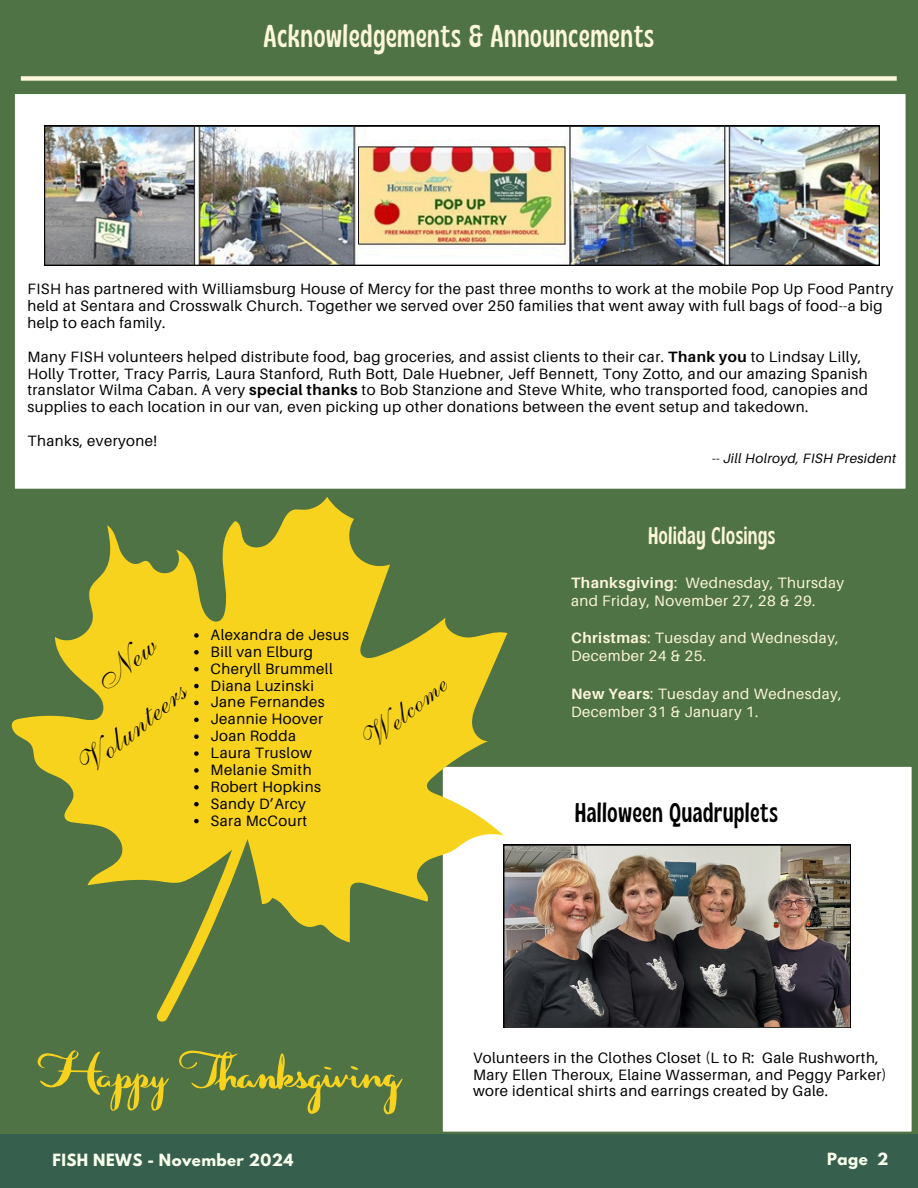
<style>
.page{position:relative;width:918px;height:1188px;background:#4f7344}
.page>*{position:absolute;margin:0;border:0;box-sizing:border-box;transform-origin:0 0}
.t1{font:34.65px "Anastasia Script";color:#000}
.t2{font:31.65px "Anastasia Script";color:#000}
.t3{font:condensed 31.5px "Gliker";letter-spacing:.03em;color:#fcf6db}
.t4{font:condensed 27px "Gliker";letter-spacing:.03em;color:#000}
.t5{font:condensed 24px "Gliker";letter-spacing:.03em;color:#fcf6db}
.t6{font:15px/16.8px "Aileron";letter-spacing:.03em;color:#000}
.t7{font:15px/18px "Aileron";letter-spacing:.03em;color:#fcf6db}
.t8{font:700 15px "League Spartan";letter-spacing:.03em;color:#f9ffed}
.t9{font:italic 13.5px "Aileron";letter-spacing:.03em;color:#000}
.s1{font-weight:700}
</style>
<div class="page">
<div style="left:0;top:1134px;width:918px;height:54px;background:#375f4e"></div>
<div style="left:21px;top:76px;width:876px;height:5px;background:#fcf6db"></div>
<div style="left:14px;top:94px;width:892px;height:395px;background:#fff"></div>
<div style="left:442px;top:766px;width:470px;height:366px;background:#fff"></div>
<img style="left:577px;top:845px;width:274px;height:183px">
<img style="left:44px;top:126px;width:836px;height:140px">
<svg style="left:11px;top:432px;width:566px;height:664px"></svg>
<svg style="left:194px;top:633px;width:5px;height:5px"></svg>
<svg style="left:194px;top:650px;width:5px;height:5px"></svg>
<svg style="left:194px;top:667px;width:5px;height:4px"></svg>
<svg style="left:194px;top:684px;width:5px;height:4px"></svg>
<svg style="left:194px;top:701px;width:5px;height:4px"></svg>
<svg style="left:194px;top:718px;width:5px;height:4px"></svg>
<svg style="left:194px;top:734px;width:5px;height:5px"></svg>
<svg style="left:194px;top:751px;width:5px;height:5px"></svg>
<svg style="left:194px;top:768px;width:5px;height:5px"></svg>
<svg style="left:194px;top:785px;width:5px;height:5px"></svg>
<svg style="left:194px;top:802px;width:5px;height:4px"></svg>
<svg style="left:194px;top:819px;width:5px;height:4px"></svg>
<svg style="left:36px;top:1050px;width:367px;height:64px"></svg>
<div style="left:92px;top:640px;width:67px;height:52px;background:#f8d31d"></div>
<h1 class="t3" style="left:263px;top:16px;width:392px">Acknowledgements &amp; Announcements</h1>
<p class="t6" style="left:27px;top:280px;width:867px">FISH has partnered with Williamsburg House of Mercy for the past three months to work at the mobile Pop Up Food Pantry held at Sentara and Crosswalk Church. Together we served over 250 families that went away with full bags of food--a big help to each family.</p>
<p class="t6" style="left:27px;top:348px;width:842px">Many FISH volunteers helped distribute food, bag groceries, and assist clients to their car. <span class="s1">Thank you</span> to Lindsay Lilly, Holly Trotter, Tracy Parris, Laura Stanford, Ruth Bott, Dale Huebner, Jeff Bennett, Tony Zotto, and our amazing Spanish translator Wilma Caban. A very <span class="s1">special thanks</span> to Bob Stanzione and Steve White, who transported food, canopies and supplies to each location in our van, even picking up other donations between the event setup and takedown.</p>
<p class="t6" style="left:27px;top:432px;width:131px">Thanks, everyone!</p>
<p class="t9" style="left:712px;top:450px;width:186px">-- Jill Holroyd, FISH President</p>
<p class="t5" style="left:648px;top:520px;width:128px">Holiday Closings</p>
<h5 class="t1" style="left:71px;top:765px;width:132px;rotate:-39deg">Volunteers</h5>
<p class="t6" style="left:211px;top:626px;width:140px">Alexandra de Jesus</p>
<p class="t6" style="left:211px;top:643px;width:104px">Bill van Elburg</p>
<p class="t6" style="left:211px;top:660px;width:124px">Cheryll Brummell</p>
<p class="t6" style="left:211px;top:677px;width:105px">Diana Luzinski</p>
<p class="t6" style="left:211px;top:693px;width:116px">Jane Fernandes</p>
<p class="t6" style="left:211px;top:710px;width:114px">Jeannie Hoover</p>
<p class="t6" style="left:211px;top:727px;width:87px">Joan Rodda</p>
<h1 class="t6" style="left:211px;top:744px;width:103px">Laura Truslow</h1>
<h1 class="t6" style="left:211px;top:761px;width:102px">Melanie Smith</h1>
<h3 class="t6" style="left:211px;top:778px;width:112px">Robert Hopkins</h3>
<h5 class="t6" style="left:211px;top:795px;width:97px">Sandy D’Arcy</h5>
<h5 class="t6" style="left:211px;top:812px;width:98px">Sara McCourt</h5>
<h5 class="t2" style="left:356px;top:739px;width:102px;rotate:-39deg">Welcome</h5>
<p class="t7" style="left:571px;top:574px;width:275px"><span class="s1">Thanksgiving</span>: Wednesday, Thursday and Friday, November 27, 28 &amp; 29.</p>
<h1 class="t7" style="left:571px;top:629px;width:269px"><span class="s1">Christmas</span>: Tuesday and Wednesday,<br>December 24 &amp; 25.</h1>
<p class="t7" style="left:571px;top:684px;width:272px"><span class="s1">New Years</span>: Tuesday and Wednesday,<br>December 31 &amp; January 1.</p>
<h5 class="t4" style="left:575px;top:796px;width:204px">Halloween Quadruplets</h5>
<h5 class="t6" style="left:473px;top:1049px;width:415px">Volunteers in the Clothes Closet (L to R: Gale Rushworth,<br>Mary Ellen Theroux, Elaine Wasserman, and Peggy Parker) wore identical shirts and earrings created by Gale.</h5>
<h2 class="t8" style="left:53px;top:1152px;width:243px">FISH NEWS - November 2024</h2>
<p class="t8" style="left:827px;top:1151px;width:63px">Page 2</p>
</div>
